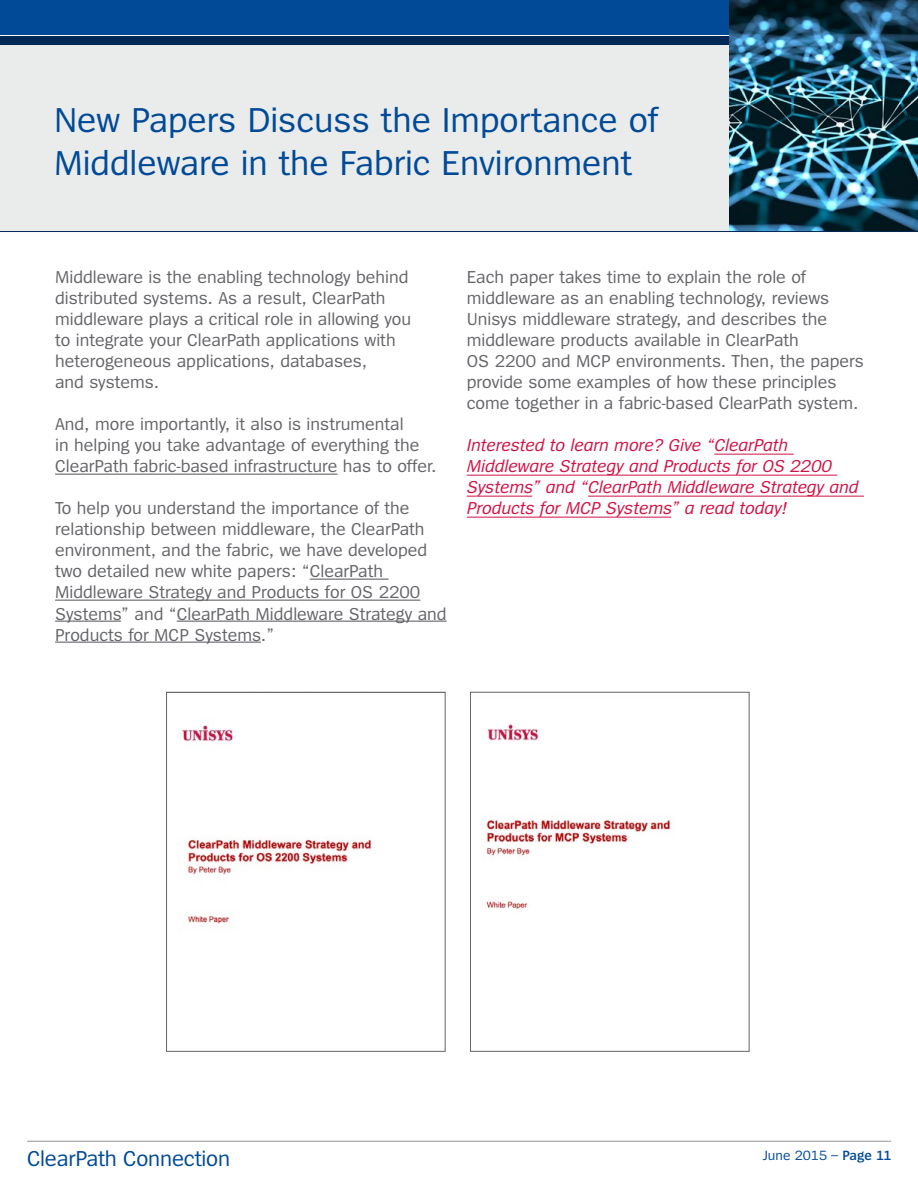
<style>
.page{position:relative;width:918px;height:1188px;background:#fff}
.page>*{position:absolute;margin:0;border:0;box-sizing:border-box;transform-origin:0 0}
.t1{font:36px/43.2px "Spiegel";color:#004a97}
.t2{font:22.5px "Spiegel";letter-spacing:-.01em;color:#004a97}
.t3{font:18px/21px "Spiegel";color:#646569}
.t4{font:italic 18px/21px "Spiegel";color:#d31245}
.t5{font:13.95px "Spiegel";color:#004a97}
.s1{font-weight:600}
</style>
<div class="page">
<div style="left:0;top:42px;width:917px;height:190px;background:#eaebeb"></div>
<div style="left:0;top:0;width:918px;height:35px;background:#004a97"></div>
<div style="left:0;top:36px;width:918px;height:9px;background:#002856"></div>
<hr style="left:27px;top:1141px;width:864px;height:1px;background:#939598">
<img style="left:729px;top:0;width:189px;height:231px">
<hr style="left:55px;top:474px;width:283px;height:1px;background:#646569">
<hr style="left:310px;top:579px;width:79px;height:1px;background:#646569">
<hr style="left:55px;top:600px;width:365px;height:1px;background:#646569">
<hr style="left:55px;top:621px;width:66px;height:1px;background:#646569">
<hr style="left:177px;top:621px;width:270px;height:1px;background:#646569">
<hr style="left:55px;top:642px;width:206px;height:1px;background:#646569">
<hr style="left:714px;top:454px;width:80px;height:1px;background:#d31245">
<hr style="left:467px;top:475px;width:370px;height:1px;background:#d31245">
<hr style="left:467px;top:496px;width:65px;height:1px;background:#d31245">
<hr style="left:588px;top:496px;width:276px;height:1px;background:#d31245">
<hr style="left:467px;top:517px;width:204px;height:1px;background:#d31245">
<hr style="left:0;top:231px;width:918px;height:1px;background:#002856">
<img style="left:182px;top:725px;width:190px;height:199px">
<div style="left:166px;top:692px;width:280px;height:360px;border:1px solid #646569"></div>
<img style="left:485px;top:724px;width:186px;height:186px">
<div style="left:470px;top:692px;width:280px;height:360px;border:1px solid #646569"></div>
<h1 class="t1" style="left:54px;top:99px;width:606px">New Papers Discuss the Importance of<br>Middleware in the Fabric Environment</h1>
<p class="t3" style="left:55px;top:268px;width:358px">Middleware is the enabling technology behind distributed systems. As a result, ClearPath middleware plays a critical role in allowing you to integrate your ClearPath applications with heterogeneous applications, databases,<br>and systems.</p>
<p class="t3" style="left:55px;top:415px;width:383px">And, more importantly, it also is instrumental<br>in helping you take advantage of everything the<br>ClearPath fabric-based infrastructure has to offer.</p>
<p class="t3" style="left:55px;top:499px;width:393px">To help you understand the importance of the relationship between middleware, the ClearPath environment, and the fabric, we have developed two detailed new white papers: “ClearPath Middleware Strategy and Products for OS 2200<br>Systems” and “ClearPath Middleware Strategy and Products for MCP Systems.”</p>
<p class="t3" style="left:467px;top:268px;width:399px">Each paper takes time to explain the role of middleware as an enabling technology, reviews Unisys middleware strategy, and describes the middleware products available in ClearPath<br>OS 2200 and MCP environments. Then, the papers provide some examples of how these principles come together in a fabric-based ClearPath system.</p>
<p class="t4" style="left:467px;top:436px;width:393px">Interested to learn more? Give “ClearPath Middleware Strategy and Products for OS 2200<br>Systems” and “ClearPath Middleware Strategy and Products for MCP Systems” a read today!</p>
<p class="t2" style="left:27px;top:1148px;width:205px">ClearPath Connection</p>
<p class="t5" style="left:763px;top:1148px;width:130px">June 2015 – <span class="s1">Page 11</span></p>
</div>
